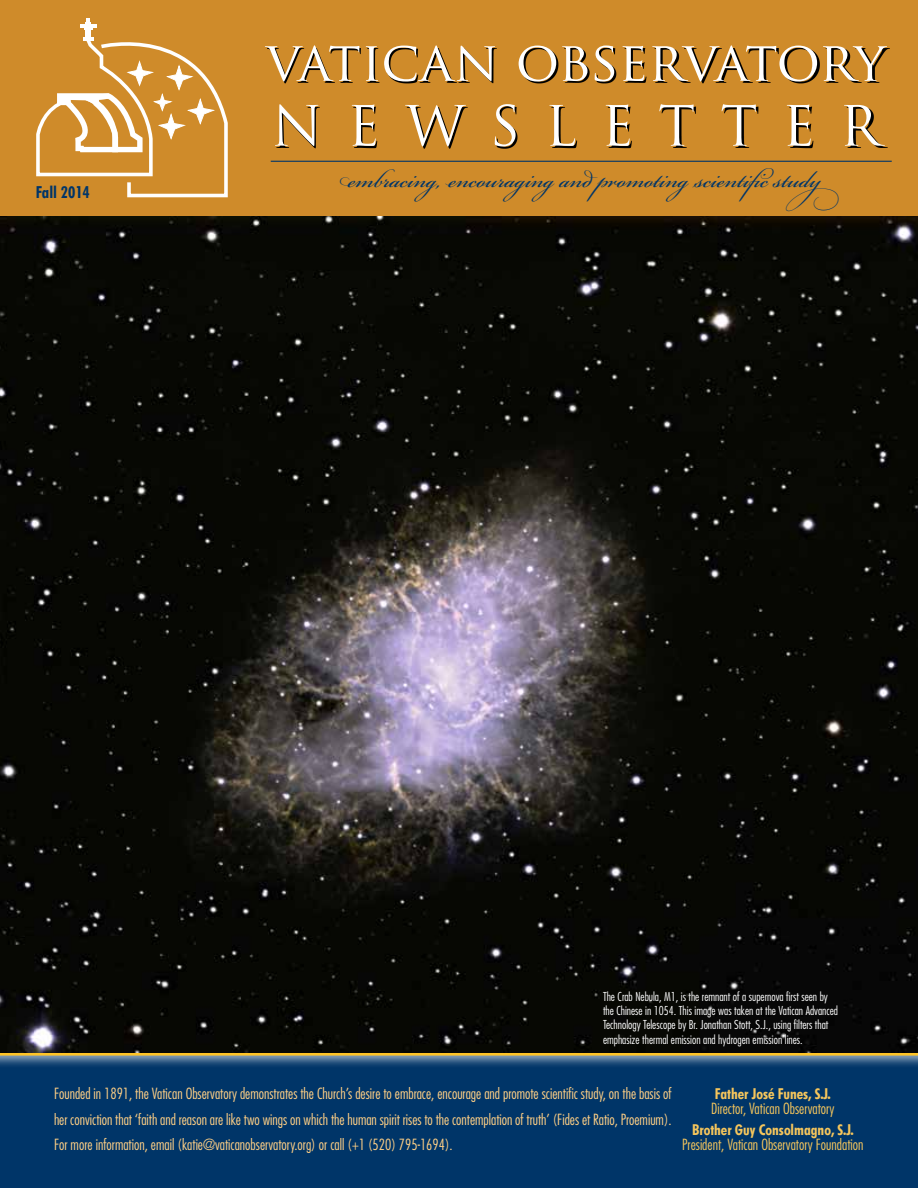
<style>
.page{position:relative;width:918px;height:1188px;background:#fff}
.page>*{position:absolute;margin:0;border:0;box-sizing:border-box;transform-origin:0 0}
.t1{font:54px/64.8px "Trajan Pro";color:#fff}
.t2{font:36px "Bickham Script Pro";color:#003568}
.t3{font:700 condensed 16.5px "Futura TL";color:#003568}
.t4{font:300 condensed 15px/25.5px "Futura Std";color:#ffd085;text-align:justify}
.t5{font:300 condensed 15px "Futura Std";color:#f6c65c}
.t6{font:700 condensed 15px "Futura TL";color:#f6c65c}
.t7{font:300 condensed 12px/14.4px "Futura Std";color:#fff}
</style>
<div class="page">
<div style="left:0;top:0;width:918px;height:216px;background:#cf8b2a"></div>
<svg style="left:36px;top:19px;width:192px;height:179px"></svg>
<div style="left:0;top:1053px;width:918px;height:135px;background:#003568"></div>
<hr style="left:271px;top:161px;width:621px;height:1px;background:#003568">
<svg style="left:267px;top:48px;width:622px;height:101px"></svg>
<div style="left:0;top:1040px;width:918px;height:28px;background:#fff;opacity:.72"></div>
<hr style="left:0;top:1053px;width:918px;height:3px;background:#ffc425">
<img style="left:0;top:216px;width:918px;height:837px">
<p class="t3" style="left:36px;top:181px;width:56px">Fall 2014</p>
<h1 class="t1" style="left:266px;top:28px;width:620px">vatican observatory<br>NEWSLETTER</h1>
<h2 class="t2" style="left:340px;top:154px;width:524px">embracing, encouraging and promoting scientific study</h2>
<p class="t7" style="left:603px;top:989px;width:237px">The Crab Nebula, M1, is the remnant of a supernova first seen by the Chinese in 1054. This image was taken at the Vatican Advanced Technology Telescope by Br. Jonathan Stott, S.J., using filters that emphasize thermal emission and hydrogen emission lines.</p>
<p class="t4" style="left:54px;top:1081px;width:619px">Founded in 1891, the Vatican Observatory demonstrates the Church’s desire to embrace, encourage and promote scientific study, on the basis of her conviction that ‘faith and reason are like two wings on which the human spirit rises to the contemplation of truth’ (Fides et Ratio, Proemium).<br>For more information, email (katie@vaticanobservatory.org) or call (+1 (520) 795-1694).</p>
<p class="t6" style="left:715px;top:1083px;width:118px">Father José Funes, S.J.</p>
<p class="t5" style="left:711px;top:1099px;width:125px">Director, Vatican Observatory</p>
<p class="t6" style="left:692px;top:1120px;width:163px">Brother Guy Consolmagno, S.J.</p>
<p class="t5" style="left:682px;top:1136px;width:183px">President, Vatican Observatory Foundation</p>
</div>
